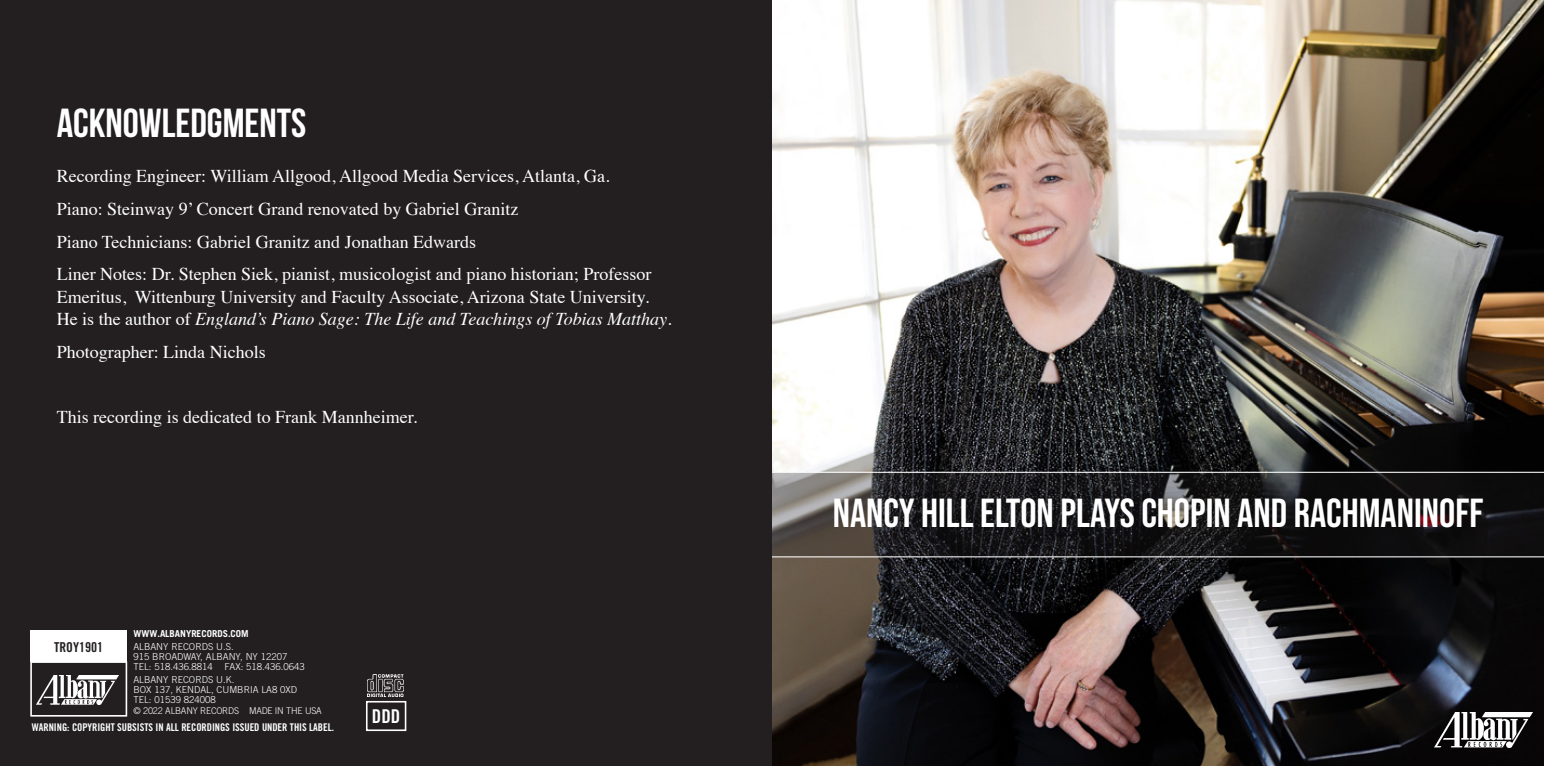
<style>
.page{position:relative;width:1544px;height:766px;background:#fff}
.page>*{position:absolute;margin:0;border:0;box-sizing:border-box;transform-origin:0 0}
.t1{font:40.5px "Bebas Neue";color:#fff}
.subhead{font:700 40.5px "Bebas Neue";color:#fff}
.t2{font:18.9px "Trade Gothic Bold Cond Twenty";color:#fff}
.body{font:18px/22.5px "Times";color:#fff}
.t3{font:13.72px "Trade Gothic Bold Cond Twenty";color:#231f20}
.t4{font:10.58px "Trade Gothic Bold Cond Twenty";letter-spacing:-.005em;color:#fff}
.t5{font:300 9.45px "Trade Gothic";color:#fff}
.t6{font:700 9.45px "Trade Gothic";color:#fff}
.t7{font:300 9.22px "Trade Gothic";letter-spacing:-.02em;color:#fff}
.s1{font-style:italic}
</style>
<div class="page">
<img style="left:772px;top:0;width:771px;height:765px">
<img style="left:1434px;top:712px;width:98px;height:35px">
<svg style="left:772px;top:471px;width:771px;height:86px;background:#272626"></svg>
<div style="left:0;top:0;width:772px;height:765px;background:#231f20"></div>
<div style="left:30px;top:630px;width:97px;height:31px;background:#fff"></div>
<img style="left:37px;top:675px;width:82px;height:29px">
<div style="left:30px;top:661px;width:97px;height:55px;border:2px solid #fff"></div>
<img style="left:368px;top:674px;width:36px;height:22px">
<div style="left:366px;top:700px;width:40px;height:30px;border:2px solid #fff"></div>
<p class="subhead" style="left:57px;top:101px;width:251px">ACKNOWLEDGMENTS</p>
<p class="body" style="left:57px;top:163px;width:554px">Recording Engineer: William Allgood, Allgood Media Services, Atlanta, Ga.</p>
<p class="body" style="left:57px;top:196px;width:463px">Piano: Steinway 9’ Concert Grand renovated by Gabriel Granitz</p>
<p class="body" style="left:57px;top:229px;width:421px">Piano Technicians: Gabriel Granitz and Jonathan Edwards</p>
<p class="body" style="left:57px;top:261px;width:616px">Liner Notes: Dr. Stephen Siek, pianist, musicologist and piano historian; Professor<br>Emeritus, Wittenburg University and Faculty Associate, Arizona State University.<br>He is the author of <span class="s1">England’s Piano Sage: The Life and Teachings of Tobias Matthay</span>.</p>
<p class="body" style="left:57px;top:339px;width:210px">Photographer: Linda Nichols</p>
<p class="body" style="left:57px;top:404px;width:362px">This recording is dedicated to Frank Mannheimer.</p>
<p class="t6" style="left:133px;top:628px;width:117px">WWW.ALBANYRECORDS.COM</p>
<p class="t5" style="left:133px;top:640px;width:102px">ALBANY RECORDS U.S.</p>
<p class="t5" style="left:133px;top:651px;width:155px">915 BROADWAY, ALBANY, NY 12207</p>
<p class="t5" style="left:133px;top:661px;width:173px">TEL: 518.436.8814 FAX: 518.436.0643</p>
<p class="t5" style="left:133px;top:673px;width:102px">ALBANY RECORDS U.K.</p>
<p class="t5" style="left:133px;top:683px;width:165px">BOX 137, KENDAL, CUMBRIA LA8 0XD</p>
<p class="t5" style="left:133px;top:694px;width:84px">TEL: 01539 824008</p>
<p class="t7" style="left:133px;top:704px;width:190px">© 2022 ALBANY RECORDS MADE IN THE USA</p>
<p class="t4" style="left:32px;top:720px;width:303px">WARNING: COPYRIGHT SUBSISTS IN ALL RECORDINGS ISSUED UNDER THIS LABEL.</p>
<p class="t3" style="left:54px;top:638px;width:51px">TROY1901</p>
<p class="t2" style="left:372px;top:704px;width:30px">DDD</p>
<p class="t1" style="left:832px;top:489px;width:652px">NANCY HILL ELTON PLAYS CHOPIN AND RACHMANINOFF</p>
</div>
